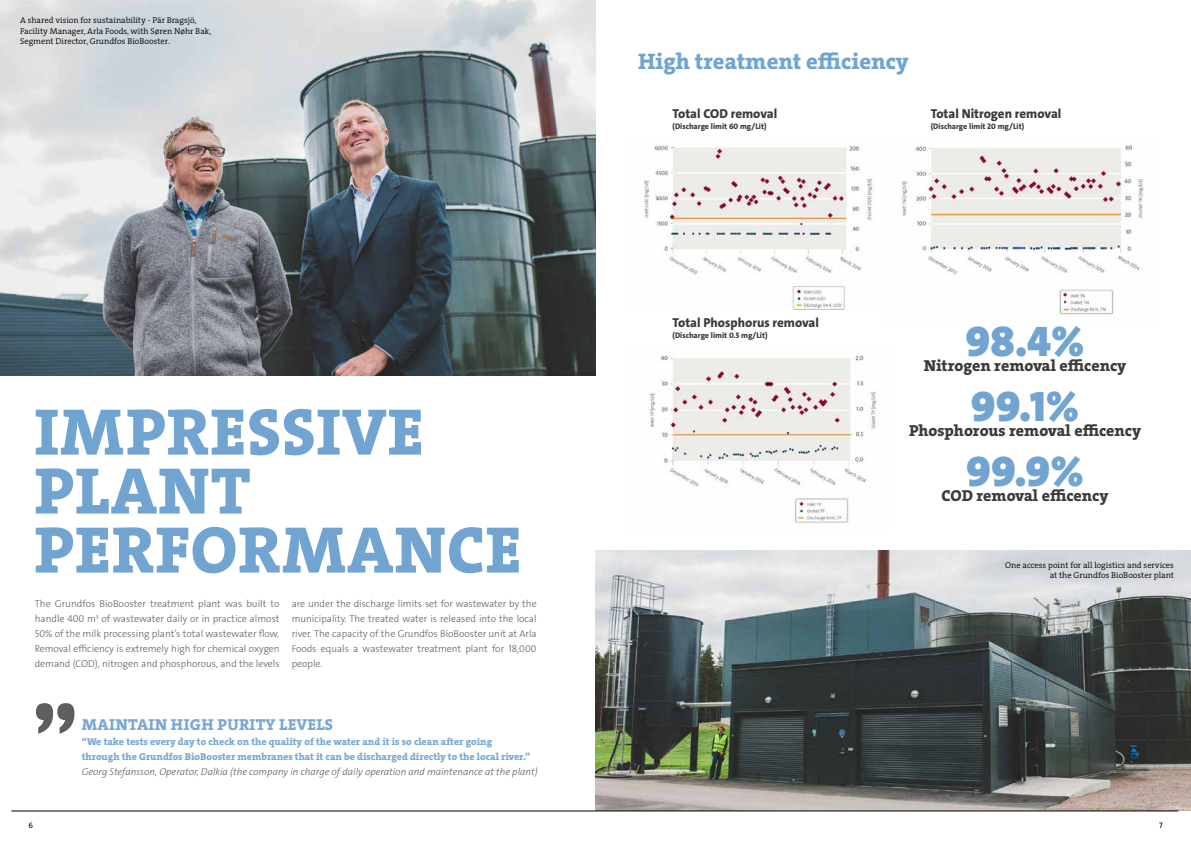
<style>
.page{position:relative;width:1191px;height:842px;background:#fff}
.page>*{position:absolute;margin:0;border:0;box-sizing:border-box;transform-origin:0 0}
.t1{font:700 100px "Britannic";color:#5e5e5d}
.t2{font:66.5px/59px "Grundfos The Serif OT 8 XB";letter-spacing:.015em;color:#72a4d1}
.t3{font:43px "Grundfos The Sans V2 OT 9 BL";color:#72a4d1}
.t4{font:22.6px "Grundfos The Serif OT 8 XB";color:#72a4d1}
.t5{font:16px "Grundfos The Serif OT 8 XB";color:#3b3b3a}
.t6{font:16px "Grundfos The Serif OT 8 XB";letter-spacing:.015em;color:#7aa8d3}
.t7{font:13px "Grundfos The Sans V2 OT 8 XB";letter-spacing:-.005em;color:#3b3b3a}
.t8{font:10px/15px "Grundfos The Sans V2 OT 3 L";color:#5e5e5d;text-align:justify}
.t9{font:10px/15px "Grundfos The Serif OT 8 XB";color:#7aa8d3}
.t10{font:10px "Grundfos The Sans V2 OT 3 L Italic";color:#5e5e5d}
.t11{font:8.5px/10.2px "Grundfos The Serif OT 4 SL";color:#000}
.t12{font:8px "Grundfos The Sans V2 OT 8 XB";color:#3b3b3a}
.t13{font:8px "Grundfos The Sans V2 OT 5 R";color:#000}
</style>
<div class="page">
<img style="left:900px;top:145px;width:244px;height:173px">
<img style="left:649px;top:355px;width:229px;height:172px">
<img style="left:595px;top:551px;width:596px;height:260px">
<img style="left:0;top:0;width:595px;height:376px">
<hr style="left:11px;top:811px;width:1167px;height:1px;background:#000">
<img style="left:643px;top:145px;width:230px;height:164px">
<p class="t11" style="left:20px;top:15px;width:193px">A shared vision for sustainability - Pär Bragsjö,<br>Facility Manager, Arla Foods, with Søren Nøhr Bak,<br>Segment Director, Grundfos BioBooster.</p>
<h2 class="t2" style="left:34px;top:403px;width:488px">IMPRESSIVE<br>plant performance</h2>
<p class="t8" style="left:35px;top:596px;width:246px">The Grundfos BioBooster treatment plant was built to handle 400 m<sup>3</sup> of wastewater daily or in practice almost 50% of the milk processing plant’s total wastewater flow.<br>Removal efficiency is extremely high for chemical oxygen demand (COD), nitrogen and phosphorous, and the levels</p>
<p class="t8" style="left:292px;top:596px;width:246px">are under the discharge limits set for wastewater by the municipality. The treated water is released into the local river. The capacity of the Grundfos BioBooster unit at Arla Foods equals a wastewater treatment plant for 18,000 people.</p>
<h1 class="t1" style="left:31px;top:681px;width:49px">”</h1>
<h3 class="t6" style="left:82px;top:714px;width:252px">Maintain high purity levels</h3>
<p class="t9" style="left:82px;top:734px;width:450px">“We take tests every day to check on the quality of the water and it is so clean after going through the Grundfos BioBooster membranes that it can be discharged directly to the local river.”</p>
<p class="t10" style="left:82px;top:765px;width:457px">Georg Stefansson, Operator, Dalkia (the company in charge of daily operation and maintenance at the plant)</p>
<h3 class="t4" style="left:638px;top:46px;width:272px">High treatment efficiency</h3>
<h3 class="t7" style="left:672px;top:105px;width:106px">Total COD removal</h3>
<p class="t12" style="left:672px;top:121px;width:95px">(Discharge limit 60 mg/Lit)</p>
<h3 class="t7" style="left:930px;top:105px;width:132px">Total Nitrogen removal</h3>
<p class="t12" style="left:930px;top:121px;width:95px">(Discharge limit 20 mg/Lit)</p>
<h3 class="t7" style="left:672px;top:314px;width:148px">Total Phosphorus removal</h3>
<p class="t12" style="left:672px;top:330px;width:97px">(Discharge limit 0.5 mg/Lit)</p>
<h3 class="t3" style="left:965px;top:314px;width:121px">98.4%</h3>
<h3 class="t5" style="left:924px;top:355px;width:204px">Nitrogen removal efficency</h3>
<h3 class="t3" style="left:971px;top:379px;width:110px">99.1%</h3>
<h3 class="t5" style="left:909px;top:420px;width:234px">Phosphorous removal efficency</h3>
<h3 class="t3" style="left:966px;top:444px;width:119px">99.9%</h3>
<h3 class="t5" style="left:976px;top:485px;width:133px">removal efficency</h3>
<h3 class="t5" style="left:941px;top:485px;width:12px">COD</h3>
<p class="t11" style="left:1005px;top:560px;width:170px;text-align:right">One access point for all logistics and services at the Grundfos BioBooster plant</p>
<p class="t13" style="left:28px;top:820px;width:6px">6</p>
<p class="t13" style="left:1159px;top:820px;width:5px">7</p>
</div>
